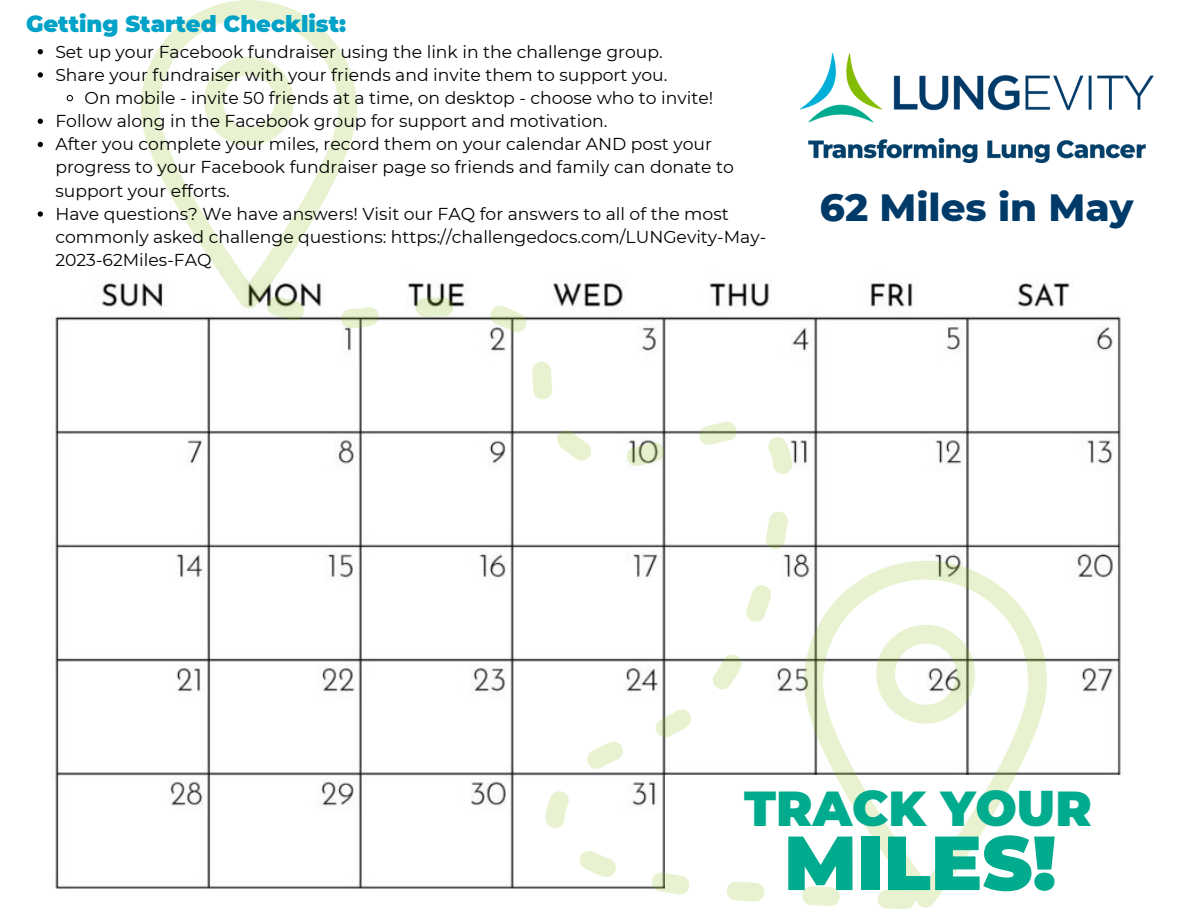
<style>
.page{position:relative;width:1188px;height:918px;background:#fff}
.page>*{position:absolute;margin:0;border:0;box-sizing:border-box;transform-origin:0 0}
.t1{font:900 76.5px "Montserrat";color:#00ab8e}
.t2{font:900 48.9px "Montserrat";color:#00ab8e}
.t3{font:800 38.7px "Montserrat";color:#003a69}
.t4{font:900 22.65px "Montserrat";color:#00a2c7}
.t5{font:17.25px "Montserrat";color:#000}
</style>
<div class="page">
<img style="left:801px;top:53px;width:353px;height:110px">
<img style="left:52px;top:282px;width:1070px;height:606px">
<div style="left:665px;top:775px;width:472px;height:142px;background:#fff"></div>
<svg style="left:141px;top:0;width:216px;height:310px"></svg>
<svg style="left:204px;top:56px;width:90px;height:90px"></svg>
<svg style="left:917px;top:561px;width:130px;height:347px"></svg>
<svg style="left:917px;top:625px;width:58px;height:99px"></svg>
<svg style="left:264px;top:296px;width:653px;height:613px"></svg>
<svg style="left:38px;top:49px;width:5px;height:5px"></svg>
<svg style="left:38px;top:72px;width:5px;height:6px"></svg>
<svg style="left:66px;top:94px;width:7px;height:8px"></svg>
<svg style="left:38px;top:119px;width:5px;height:5px"></svg>
<svg style="left:38px;top:142px;width:5px;height:5px"></svg>
<svg style="left:38px;top:211px;width:5px;height:6px"></svg>
<h3 class="t4" style="left:26px;top:10px;width:321px">Getting Started Checklist:</h3>
<p class="t5" style="left:55px;top:41px;width:609px">Set up your Facebook fundraiser using the link in the challenge group.</p>
<p class="t5" style="left:55px;top:64px;width:614px">Share your fundraiser with your friends and invite them to support you.</p>
<p class="t5" style="left:85px;top:87px;width:630px">On mobile - invite 50 friends at a time, on desktop - choose who to invite!</p>
<p class="t5" style="left:55px;top:110px;width:554px">Follow along in the Facebook group for support and motivation.</p>
<p class="t5" style="left:55px;top:134px;width:658px">After you complete your miles, record them on your calendar AND post your</p>
<p class="t5" style="left:55px;top:157px;width:680px">progress to your Facebook fundraiser page so friends and family can donate to</p>
<p class="t5" style="left:55px;top:180px;width:176px">support your efforts.</p>
<p class="t5" style="left:55px;top:203px;width:675px">Have questions? We have answers! Visit our FAQ for answers to all of the most</p>
<p class="t5" style="left:55px;top:226px;width:713px">commonly asked challenge questions: https://challengedocs.com/LUNGevity-May-</p>
<p class="t5" style="left:55px;top:250px;width:158px">2023-62Miles-FAQ</p>
<h3 class="t3" style="left:820px;top:184px;width:315px">62 Miles in May</h3>
<h2 class="t2" style="left:744px;top:778px;width:349px">TRACK YOUR</h2>
<h1 class="t1" style="left:784px;top:816px;width:274px">MILES!</h1>
</div>
